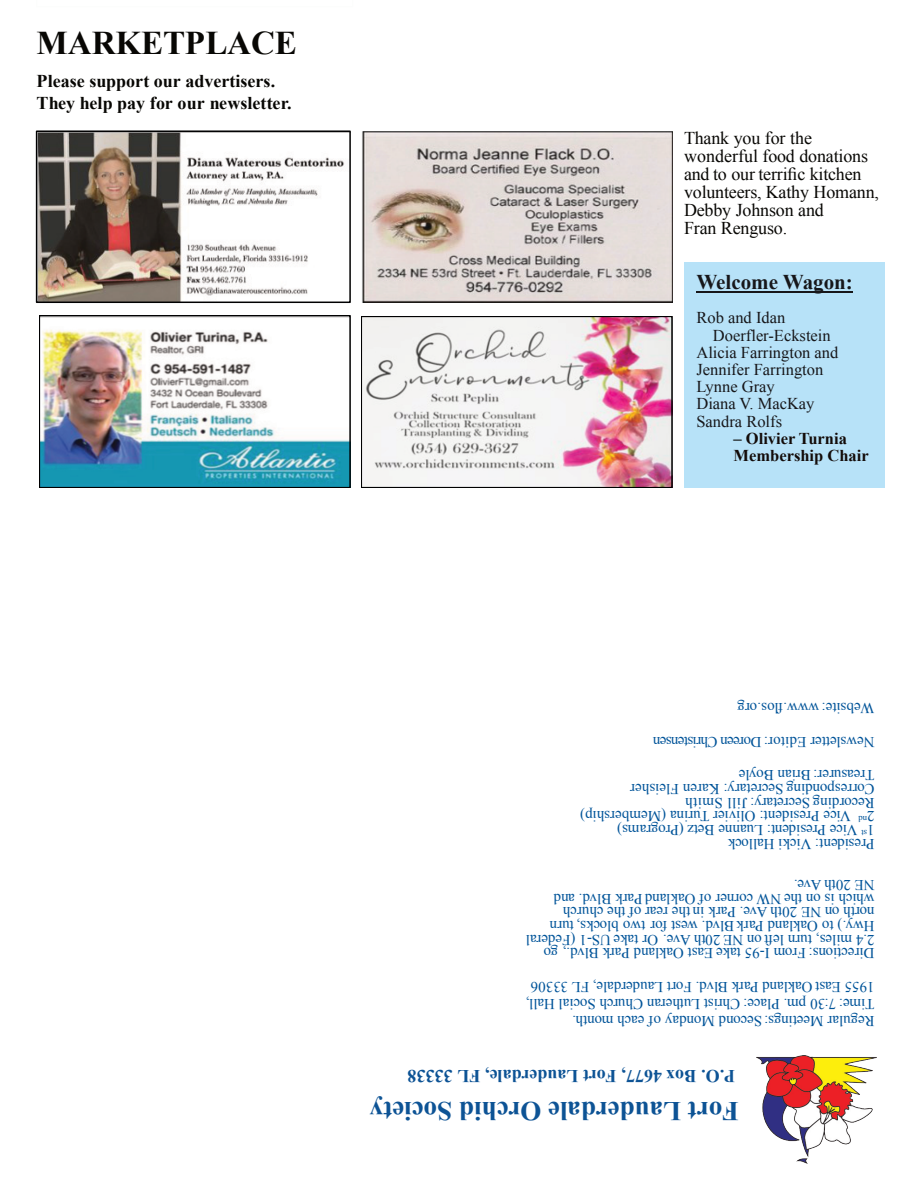
<style>
.page{position:relative;width:918px;height:1188px;background:#fff}
.page>*{position:absolute;margin:0;border:0;box-sizing:border-box;transform-origin:0 0}
.t1{font:700 33.15px "Times New Roman";letter-spacing:-.005em;color:#080704}
.t2{font:700 27px "Times New Roman";color:#0d5395}
.t3{font:700 21px "Times New Roman";color:#17171a}
.t4{font:18px/18px "Times New Roman";letter-spacing:-.01em;color:#080704}
.t5{font:700 18px/21.9px "Times New Roman";color:#080704}
.t6{font:700 18px "Times New Roman";color:#0d5395}
.t7{font:16.5px "Times New Roman";color:#17171a}
.t8{font:700 16.5px/17.2px "Times New Roman";color:#130c0a}
.t9{font:15px/13.6px "Times New Roman";color:#015499}
.t10{font:15px "Times New Roman";letter-spacing:-.04em;color:#015499}
.s1{color:#080704}
</style>
<div class="page">
<img style="left:756px;top:1056px;width:121px;height:108px">
<img style="left:39px;top:133px;width:306px;height:167px">
<div style="left:36px;top:130px;width:315px;height:173px;border:2px solid #000001"></div>
<img style="left:362px;top:131px;width:310px;height:171px">
<img style="left:42px;top:329px;width:305px;height:156px">
<div style="left:39px;top:316px;width:311px;height:172px;border:2px solid #000001"></div>
<img style="left:364px;top:319px;width:305px;height:166px">
<div style="left:361px;top:316px;width:311px;height:172px;border:2px solid #000001"></div>
<div style="left:684px;top:262px;width:201px;height:226px;background:#b7e2f8"></div>
<hr style="left:696px;top:291px;width:157px;height:2px;background:#17171a">
<h1 class="t1" style="left:37px;top:32px;width:262px">MARKETPLACE</h1>
<p class="t5" style="left:37px;top:72px;width:257px">Please support our advertisers.<br>They help pay for our newsletter.</p>
<p class="t4" style="left:684px;top:130px;width:196px">Thank you for the wonderful food donations and to our terrific kitchen volunteers, Kathy Homann,<br>Debby Johnson and<br>Fran Renguso.</p>
<h3 class="t3" style="left:696px;top:275px;width:158px">Welcome Wagon:</h3>
<p class="t7" style="left:696px;top:312px;width:90px">Rob and Idan</p>
<p class="t7" style="left:713px;top:329px;width:119px">Doerfler-Eckstein</p>
<p class="t7" style="left:696px;top:346px;width:144px">Alicia Farrington and</p>
<p class="t7" style="left:696px;top:364px;width:128px">Jennifer Farrington</p>
<p class="t7" style="left:696px;top:381px;width:80px">Lynne Gray</p>
<p class="t7" style="left:696px;top:398px;width:120px">Diana V. MacKay</p>
<p class="t7" style="left:696px;top:415px;width:87px">Sandra Rolfs</p>
<p class="t8" style="left:734px;top:431px;width:137px"><span class="s1">–</span> Olivier Turnia<br>Membership Chair</p>
<p class="t9" style="left:875px;top:713px;width:139px;rotate:-180deg">Website: www.flos.org</p>
<p class="t10" style="left:875px;top:747px;width:223px;rotate:-180deg">Newsletter Editor: Doreen Christensen</p>
<p class="t9" style="left:875px;top:849px;width:296px;rotate:-180deg">President: Vicki Hallock<br>1<sup>st</sup> Vice President: Luanne Betz (Programs)<br>2<sup>nd</sup> Vice President: Olivier Turina (Membership)<br>Recording Secretary: Jill Smith<br>Corresponding Secretary: Karen Fleisher Treasurer: Brian Boyle</p>
<p class="t9" style="left:875px;top:959px;width:350px;rotate:-180deg">Directions: From I-95 take East Oakland Park Blvd., go 2.4 miles, turn left on NE 20th Ave. Or take US-1 (Federal Hwy.) to Oakland Park Blvd. west for two blocks, turn north on NE 20th Ave. Park in the rear of the church which is on the NW corner of Oakland Park Blvd. and<br>NE 20th Ave.</p>
<p class="t9" style="left:875px;top:1028px;width:350px;line-height:17.1px;rotate:-180deg">Regular Meetings: Second Monday of each month.<br>Time: 7:30 pm. Place: Christ Lutheran Church Social Hall,<br>1955 East Oakland Park Blvd. Fort Lauderdale, FL 33306</p>
<p class="t6" style="left:735px;top:1083px;width:329px;rotate:-180deg">P.O. Box 4677, Fort Lauderdale, FL 33338</p>
<h2 class="t2" style="left:739px;top:1120px;width:371px;rotate:-180deg">Fort Lauderdale Orchid Society</h2>
</div>
